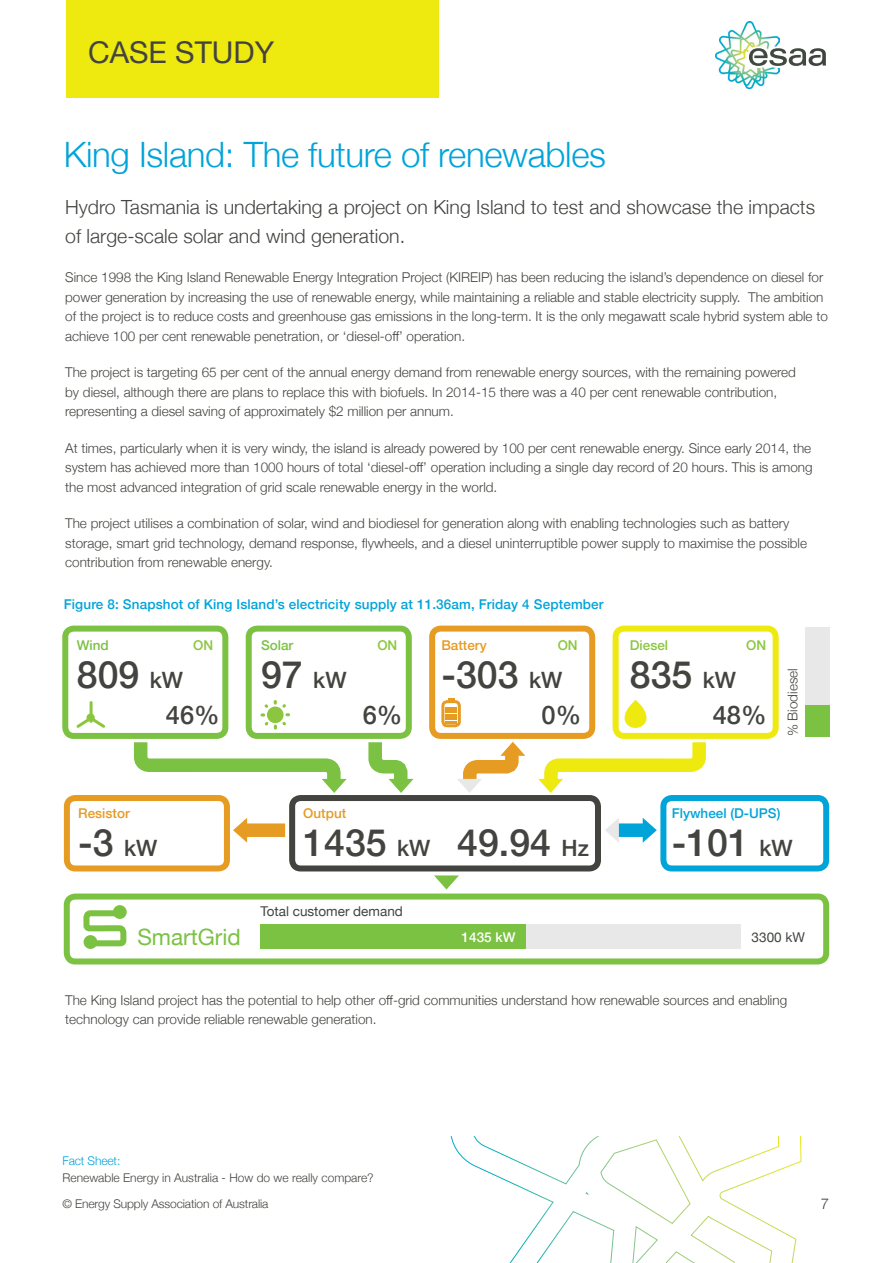
<style>
.page{position:relative;width:893px;height:1263px;background:#fff}
.page>*{position:absolute;margin:0;border:0;box-sizing:border-box;transform-origin:0 0}
.Body{font:500 37.5px "Helvetica Neue";color:#43443f}
.t1{font:300 34.95px "Helvetica Neue";letter-spacing:-.01em;color:#00a4d9}
.t2{font:30px "Helvetica Neue";color:#43443f}
.Body-2{font:500 25.5px "Helvetica Neue";color:#43443f}
.Body-3{font:22.5px "Helvetica Neue";color:#7bc142}
.Body-4{font:300 19.5px/28.5px "Helvetica Neue";color:#43443f}
.t3{font:300 15px "Helvetica Neue";color:#43443f}
.Body-5{font:300 13.5px/19.5px "Helvetica Neue";color:#43443f}
.Body-6{font:500 13.5px "Helvetica Neue";letter-spacing:.01em;color:#00a4d9}
.Body-7{font:13.5px "Helvetica Neue";color:#40443f}
.Body-8{font:500 13.5px "Helvetica Neue";color:#e69b22}
.Body-9{font:500 13.5px "Helvetica Neue";color:#8bc63e}
.Body-10{font:500 13.5px "Helvetica Neue";color:#7bc142}
.Body-11{font:500 13.5px "Helvetica Neue";color:#fff}
.t4{font:300 12px "Helvetica Neue";color:#43443f}
.t5{font:300 12px "Helvetica Neue";letter-spacing:-.01em;color:#00a4d9}
.s1{font-size:22.5px}
</style>
<div class="page">
<svg style="left:450px;top:1136px;width:352px;height:127px"></svg>
<svg style="left:63px;top:625px;width:767px;height:340px"></svg>
<div style="left:67px;top:0;width:372px;height:98px;background:#eee90f"></div>
<div style="left:64px;top:795px;width:166px;height:76px;border:6px solid #e69b22;border-radius:9px"></div>
<div style="left:289px;top:795px;width:312px;height:76px;border:6px solid #43443f;border-radius:9px"></div>
<div style="left:64px;top:893px;width:765px;height:71px;border:6px solid #7bc142;border-radius:9px"></div>
<div style="left:660px;top:795px;width:169px;height:76px;border:6px solid #00a4d9;border-radius:9px"></div>
<div style="left:613px;top:626px;width:166px;height:113px;border:6px solid #eee90f;border-radius:9px"></div>
<div style="left:429px;top:626px;width:166px;height:113px;border:6px solid #e69b22;border-radius:9px"></div>
<div style="left:246px;top:626px;width:166px;height:113px;border:6px solid #7bc142;border-radius:9px"></div>
<div style="left:62px;top:626px;width:166px;height:113px;border:6px solid #7bc142;border-radius:9px"></div>
<svg style="left:625px;top:700px;width:21px;height:28px"></svg>
<div style="left:806px;top:627px;width:24px;height:109px;background:#e8e8e8"></div>
<div style="left:806px;top:705px;width:24px;height:31px;background:#7bc142"></div>
<svg style="left:284px;top:704px;width:5px;height:12px"></svg>
<svg style="left:262px;top:704px;width:5px;height:12px"></svg>
<div style="left:267px;top:706px;width:17px;height:17px;background:#8bc63e;border-radius:50%"></div>
<div style="left:441px;top:700px;width:20px;height:27px;border:3px solid #e69b22;border-radius:4px"></div>
<svg style="left:445px;top:698px;width:12px;height:25px"></svg>
<svg style="left:74px;top:714px;width:34px;height:16px"></svg>
<hr style="left:90px;top:702px;width:3px;height:19px;background:#8bc63e">
<div style="left:86px;top:713px;width:9px;height:9px;background:#8bc63e;border-radius:50%"></div>
<svg style="left:127px;top:722px;width:220px;height:72px"></svg>
<svg style="left:362px;top:729px;width:52px;height:65px"></svg>
<svg style="left:434px;top:875px;width:25px;height:14px"></svg>
<svg style="left:537px;top:729px;width:176px;height:65px"></svg>
<div style="left:244px;top:823px;width:41px;height:14px;background:#e69b22"></div>
<svg style="left:233px;top:818px;width:14px;height:25px"></svg>
<svg style="left:643px;top:818px;width:14px;height:25px"></svg>
<div style="left:615px;top:823px;width:29px;height:14px;background:#00a4d9"></div>
<svg style="left:605px;top:818px;width:14px;height:25px"></svg>
<svg style="left:456px;top:738px;width:69px;height:56px"></svg>
<svg style="left:80px;top:907px;width:49px;height:42px"></svg>
<div style="left:84px;top:935px;width:13px;height:14px;background:#7bc142;border-radius:50%"></div>
<div style="left:113px;top:905px;width:14px;height:14px;background:#7bc142;border-radius:50%"></div>
<div style="left:260px;top:924px;width:481px;height:25px;background:#e8e8e8"></div>
<div style="left:260px;top:924px;width:266px;height:25px;background:#7bc142"></div>
<img style="left:716px;top:21px;width:63px;height:68px">
<svg style="left:749px;top:48px;width:77px;height:20px"></svg>
<p class="t2" style="left:88px;top:31px;width:188px">CASE STUDY</p>
<p class="t1" style="left:64px;top:126px;width:544px">King Island: The future of renewables</p>
<p class="Body-4" style="left:65px;top:192px;width:751px">Hydro Tasmania is undertaking a project on King Island to test and showcase the impacts of large-scale solar and wind generation.</p>
<p class="Body-5" style="left:65px;top:267px;width:764px">Since 1998 the King Island Renewable Energy Integration Project (KIREIP) has been reducing the island’s dependence on diesel for power generation by increasing the use of renewable energy, while maintaining a reliable and stable electricity supply. The ambition of the project is to reduce costs and greenhouse gas emissions in the long-term. It is the only megawatt scale hybrid system able to achieve 100 per cent renewable penetration, or ‘diesel-off’ operation.</p>
<p class="Body-5" style="left:65px;top:362px;width:732px">The project is targeting 65 per cent of the annual energy demand from renewable energy sources, with the remaining powered by diesel, although there are plans to replace this with biofuels. In 2014-15 there was a 40 per cent renewable contribution, representing a diesel saving of approximately $2 million per annum.</p>
<p class="Body-5" style="left:65px;top:437px;width:749px;text-align:justify">At times, particularly when it is very windy, the island is already powered by 100 per cent renewable energy. Since early 2014, the system has achieved more than 1000 hours of total ‘diesel-off’ operation including a single day record of 20 hours. This is among the most advanced integration of grid scale renewable energy in the world.</p>
<p class="Body-5" style="left:65px;top:513px;width:743px">The project utilises a combination of solar, wind and biodiesel for generation along with enabling technologies such as battery storage, smart grid technology, demand response, flywheels, and a diesel uninterruptible power supply to maximise the possible contribution from renewable energy.</p>
<p class="Body-6" style="left:64px;top:593px;width:541px">Figure 8: Snapshot of King Island’s electricity supply at 11.36am, Friday 4 September</p>
<p class="Body-10" style="left:77px;top:635px;width:33px">Wind</p>
<p class="Body-9" style="left:193px;top:635px;width:22px">ON</p>
<p class="Body" style="left:77px;top:645px;width:108px">809 <span class="s1">kW</span></p>
<p class="Body-2" style="left:166px;top:694px;width:55px">46%</p>
<p class="Body-10" style="left:261px;top:635px;width:34px">Solar</p>
<p class="Body-9" style="left:377px;top:635px;width:22px">ON</p>
<p class="Body" style="left:261px;top:645px;width:87px">97 <span class="s1">kW</span></p>
<p class="Body-2" style="left:363px;top:694px;width:41px">6%</p>
<p class="Body-8" style="left:441px;top:635px;width:47px">Battery</p>
<p class="Body-9" style="left:558px;top:635px;width:22px">ON</p>
<p class="Body" style="left:441px;top:645px;width:122px">-303 <span class="s1">kW</span></p>
<p class="Body-2" style="left:542px;top:694px;width:41px">0%</p>
<p class="Body-9" style="left:630px;top:635px;width:40px">Diesel</p>
<p class="Body-9" style="left:746px;top:635px;width:22px">ON</p>
<p class="Body" style="left:630px;top:645px;width:108px">835 <span class="s1">kW</span></p>
<p class="Body-2" style="left:713px;top:694px;width:55px">48%</p>
<p class="Body-5" style="left:782px;top:736px;width:70px;rotate:-90deg">% Biodiesel</p>
<p class="Body-8" style="left:78px;top:802px;width:53px">Resistor</p>
<p class="Body" style="left:78px;top:813px;width:81px">-3 <span class="s1">kW</span></p>
<p class="Body-3" style="left:137px;top:920px;width:105px">SmartGrid</p>
<p class="Body-8" style="left:303px;top:802px;width:44px">Output</p>
<p class="Body" style="left:303px;top:813px;width:129px">1435 <span class="s1">kW</span></p>
<p class="Body-7" style="left:261px;top:901px;width:144px">Total customer demand</p>
<p class="Body-6" style="left:672px;top:802px;width:110px">Flywheel (D-UPS)</p>
<p class="Body" style="left:457px;top:813px;width:133px">49.94 <span class="s1">Hz</span></p>
<p class="Body" style="left:672px;top:813px;width:122px">-101 <span class="s1">kW</span></p>
<p class="Body-11" style="left:462px;top:926px;width:55px">1435 kW</p>
<p class="Body-7" style="left:752px;top:928px;width:55px">3300 kW</p>
<p class="Body-5" style="left:65px;top:989px;width:723px">The King Island project has the potential to help other off-grid communities understand how renewable sources and enabling technology can provide reliable renewable generation.</p>
<p class="t5" style="left:62px;top:1151px;width:59px">Fact Sheet:</p>
<p class="t4" style="left:62px;top:1168px;width:313px">Renewable Energy in Australia - How do we really compare?</p>
<p class="t4" style="left:62px;top:1194px;width:208px">© Energy Supply Association of Australia</p>
<p class="t3" style="left:821px;top:1191px;width:10px">7</p>
</div>
